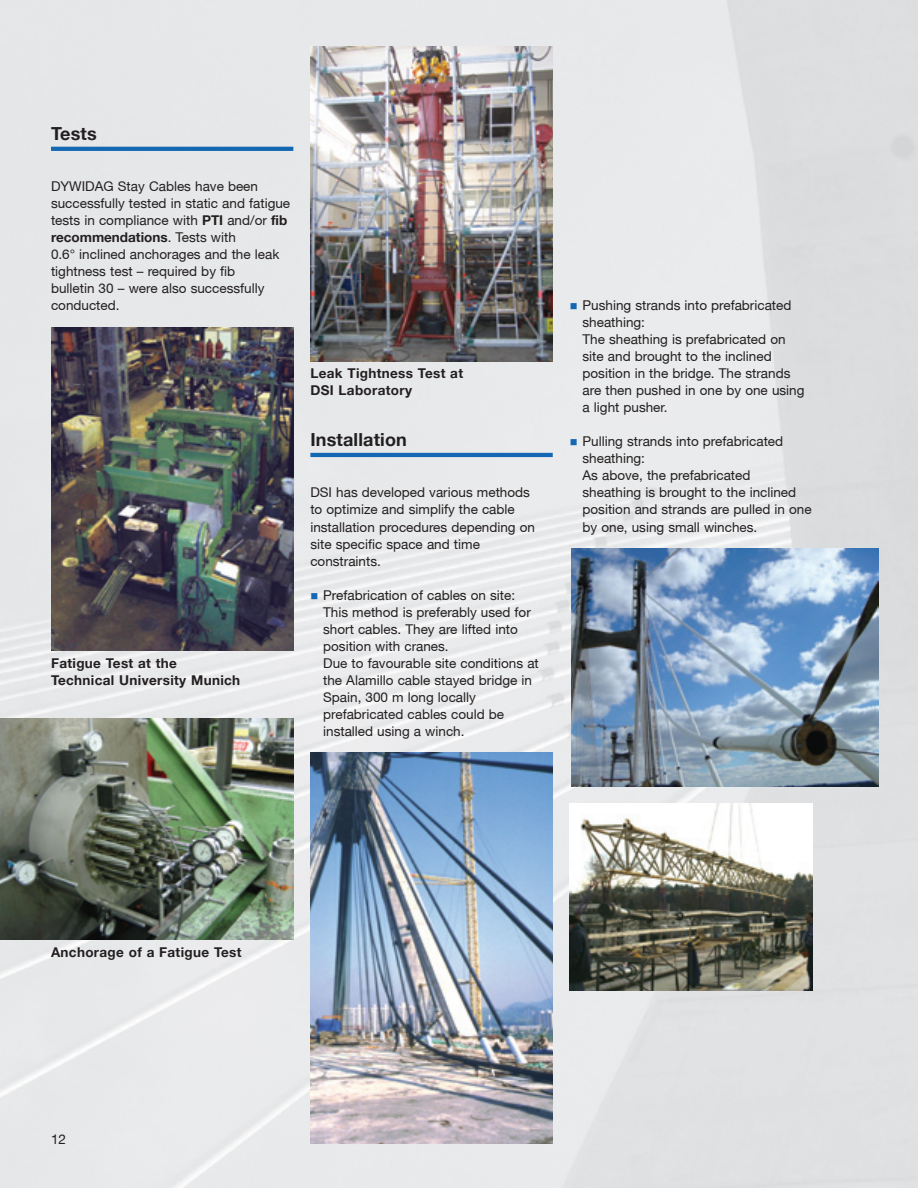
<style>
.page{position:relative;width:918px;height:1188px;background:#fff}
.page>*{position:absolute;margin:0;border:0;box-sizing:border-box;transform-origin:0 0}
.t1{font:700 18px "Helvetica Neue";letter-spacing:.01em;color:#231f20}
.t2{font:13.5px/17px "Helvetica Neue";color:#231f20}
.t3{font:700 13.5px/17px "Helvetica Neue";letter-spacing:.025em;color:#231f20}
.s1{font-weight:700}
.s2{color:#1468b3}
</style>
<div class="page">
<img style="left:0;top:0;width:918px;height:1188px">
<hr style="left:51px;top:147px;width:242px;height:4px;background:#1468b3">
<hr style="left:310px;top:453px;width:243px;height:4px;background:#1468b3">
<img style="left:572px;top:549px;width:306px;height:238px">
<img style="left:310px;top:753px;width:243px;height:391px">
<img style="left:51px;top:327px;width:242px;height:324px">
<img style="left:0;top:719px;width:293px;height:221px">
<img style="left:310px;top:47px;width:243px;height:314px">
<img style="left:570px;top:804px;width:242px;height:187px">
<h1 class="t1" style="left:51px;top:123px;width:47px">Tests</h1>
<p class="t2" style="left:51px;top:178px;width:241px">DYWIDAG Stay Cables have been successfully tested in static and fatigue tests in compliance with <span class="s1">PTI</span> and/or <span class="s1">fib recommendations</span>. Tests with<br>0.6° inclined anchorages and the leak tightness test – required by fib<br>bulletin 30 – were also successfully conducted.</p>
<p class="t3" style="left:51px;top:654px;width:191px">Fatigue Test at the<br>Technical University Munich</p>
<p class="t3" style="left:310px;top:365px;width:154px">Leak Tightness Test at<br>DSI Laboratory</p>
<h1 class="t1" style="left:310px;top:429px;width:98px">Installation</h1>
<p class="t2" style="left:310px;top:484px;width:226px">DSI has developed various methods to optimize and simplify the cable installation procedures depending on site specific space and time constraints.</p>
<p class="t2" style="left:323px;top:586px;width:217px;text-indent:-13px"><span class="s2">■</span> Prefabrication of cables on site:<br>This method is preferably used for short cables. They are lifted into position with cranes.<br>Due to favourable site conditions at the Alamillo cable stayed bridge in<br>Spain, 300 m long locally prefabricated cables could be installed using a winch.</p>
<p class="t2" style="left:583px;top:297px;width:223px;text-indent:-13px"><span class="s2">■</span> Pushing strands into prefabricated sheathing:<br>The sheathing is prefabricated on site and brought to the inclined position in the bridge. The strands are then pushed in one by one using a light pusher.</p>
<p class="t2" style="left:583px;top:433px;width:231px;text-indent:-13px"><span class="s2">■</span> Pulling strands into prefabricated sheathing:<br>As above, the prefabricated sheathing is brought to the inclined position and strands are pulled in one by one, using small winches.</p>
<p class="t3" style="left:51px;top:943px;width:192px">Anchorage of a Fatigue Test</p>
<p class="t2" style="left:51px;top:1130px;width:17px">12</p>
</div>
